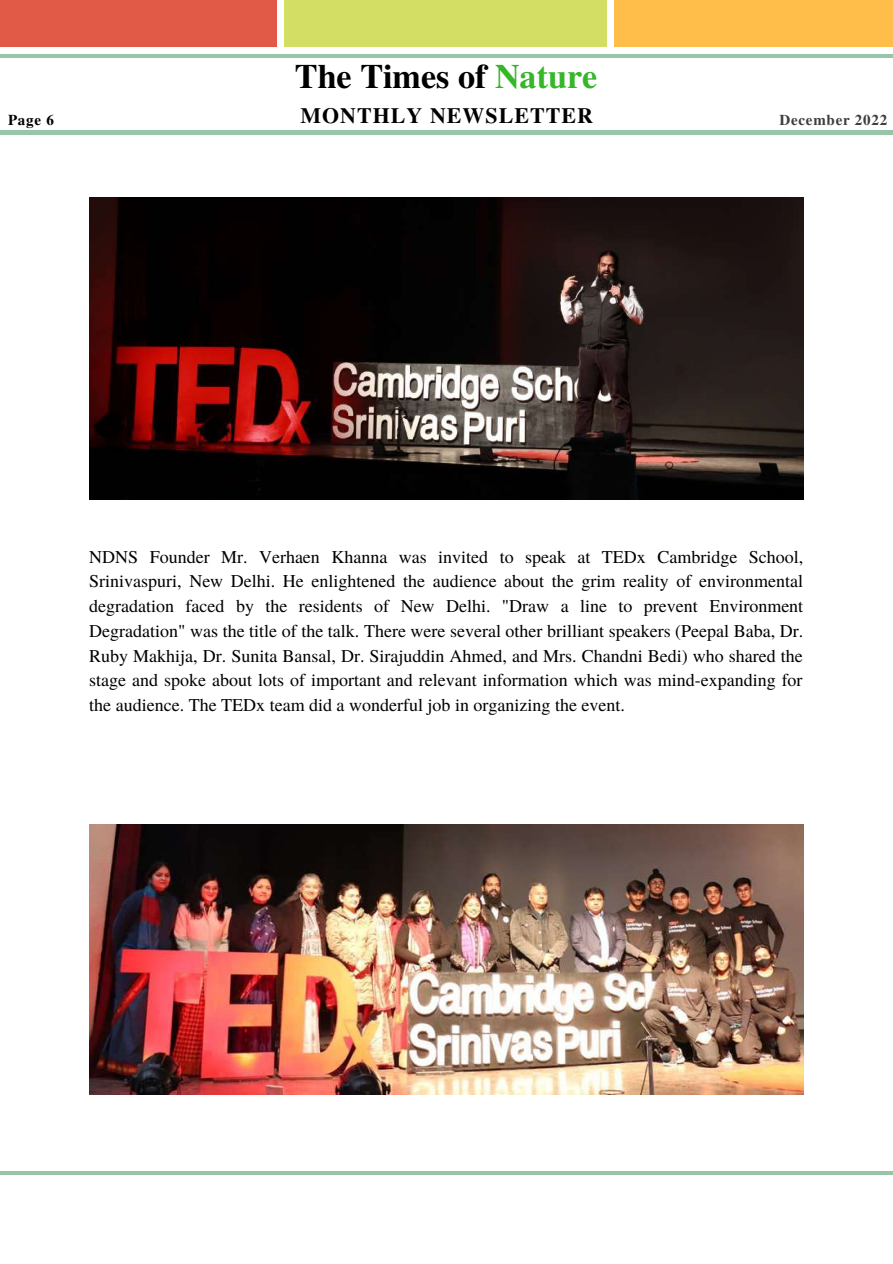
<style>
.page{position:relative;width:893px;height:1264px;background:#fff}
.page>*{position:absolute;margin:0;border:0;box-sizing:border-box;transform-origin:0 0}
.t1{font:700 34.2px "Te X Gyre Termes";color:#000}
.t2{font:700 21.9px "Te X Gyre Termes";letter-spacing:.05em;color:#000}
.t3{font:18px/24.8px "Te X Gyre Termes";color:#000;text-align:justify}
.t4{font:700 15px "Te X Gyre Termes";letter-spacing:.05em;color:#3d3d3d}
.t5{font:700 15px "Te X Gyre Termes";color:#000}
.s1{color:#35b729}
</style>
<div class="page">
<div style="left:0;top:0;width:276px;height:47px;background:#e05a47"></div>
<div style="left:284px;top:0;width:322px;height:47px;background:#d2df64"></div>
<div style="left:614px;top:0;width:278px;height:47px;background:#ffbd4a"></div>
<hr style="left:0;top:55px;width:892px;height:3px;background:#98c4a9">
<hr style="left:0;top:131px;width:892px;height:3px;background:#98c4a9">
<hr style="left:0;top:1171px;width:892px;height:3px;background:#98c4a9">
<img style="left:89px;top:197px;width:714px;height:302px">
<img style="left:89px;top:824px;width:714px;height:270px">
<h1 class="t1" style="left:295px;top:50px;width:304px">The Times of <span class="s1">Nature</span></h1>
<p class="t5" style="left:8px;top:108px;width:47px">Page 6</p>
<p class="t2" style="left:300px;top:98px;width:294px">MONTHLY NEWSLETTER</p>
<p class="t4" style="left:779px;top:108px;width:109px">December 2022</p>
<p class="t3" style="left:89px;top:543px;width:715px">NDNS Founder Mr. Verhaen Khanna was invited to speak at TEDx Cambridge School, Srinivaspuri, New Delhi. He enlightened the audience about the grim reality of environmental degradation faced by the residents of New Delhi. "Draw a line to prevent Environment Degradation" was the title of the talk. There were several other brilliant speakers (Peepal Baba, Dr.<br>Ruby Makhija, Dr. Sunita Bansal, Dr. Sirajuddin Ahmed, and Mrs. Chandni Bedi) who shared the stage and spoke about lots of important and relevant information which was mind-expanding for the audience. The TEDx team did a wonderful job in organizing the event.</p>
</div>
